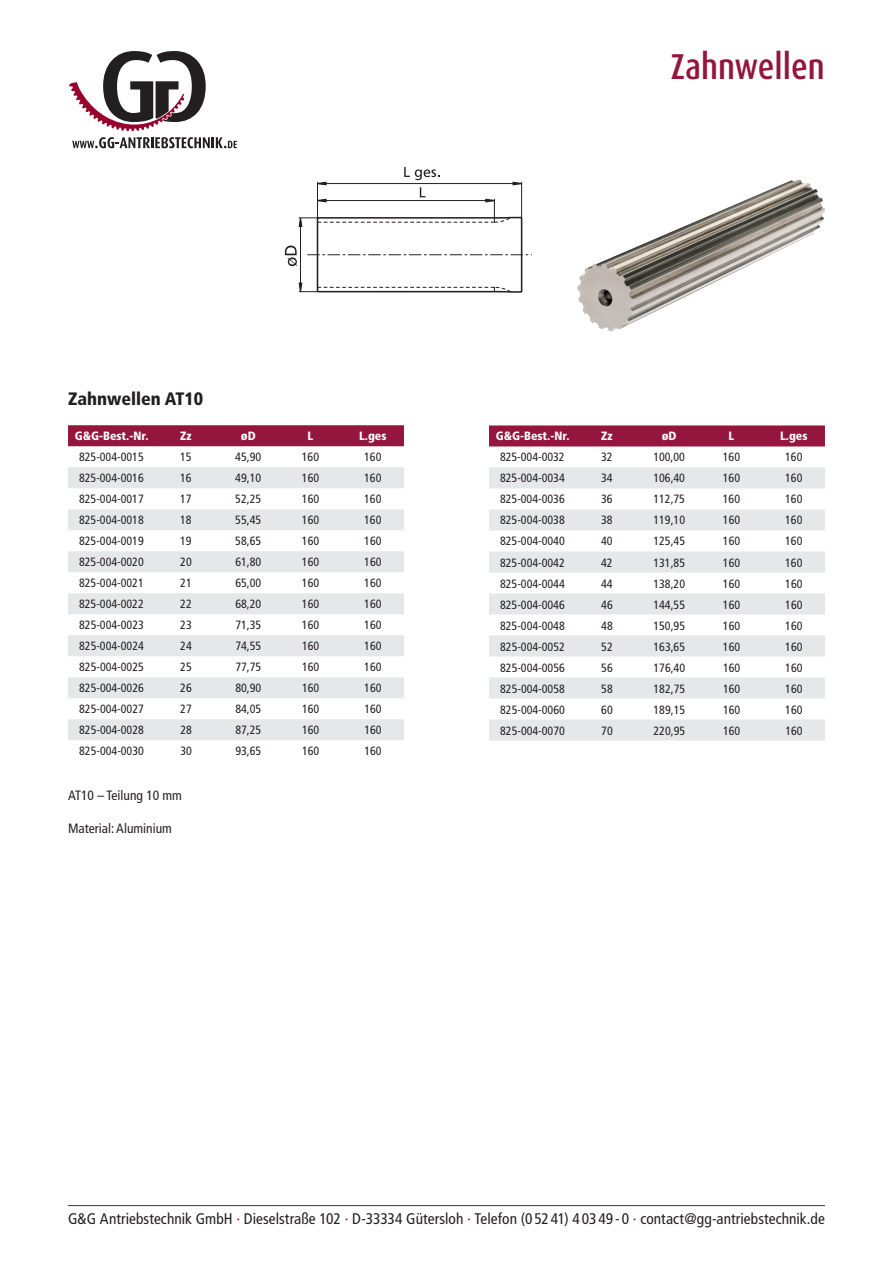
<style>
.page{position:relative;width:893px;height:1263px;background:#fff}
.page>*{position:absolute;margin:0;border:0;box-sizing:border-box;transform-origin:0 0}
.t1{font:500 36px "Dax Condensed";color:#94163d}
.t2{font:900 condensed 18px "Frutiger LT Std";color:#231f20}
.t3{font:condensed 15.3px "Frutiger LT Std";letter-spacing:.005em;color:#231f20}
.t4{font:condensed 13.5px "Frutiger LT Std";color:#231f20}
.t5{font:condensed 12px "Frutiger LT Std";color:#231f20}
.t6{font:900 condensed 12px "Frutiger LT Std";color:#fff}
.s1{color:#94163d}
</style>
<div class="page">
<hr style="left:68px;top:1205px;width:757px;height:1px;background:#94163d">
<svg style="left:285px;top:167px;width:247px;height:126px"></svg>
<img style="left:577px;top:180px;width:248px;height:151px">
<div style="left:68px;top:425px;width:336px;height:21px;background:#94163d"></div>
<svg style="left:68px;top:467px;width:336px;height:273px;fill:#e6e7e9"></svg>
<div style="left:489px;top:425px;width:336px;height:21px;background:#94163d"></div>
<svg style="left:489px;top:467px;width:336px;height:273px;fill:#e6e7e9"></svg>
<svg style="left:72px;top:137px;width:165px;height:11px"></svg>
<svg style="left:69px;top:51px;width:137px;height:80px"></svg>
<h1 class="t1" style="left:671px;top:47px;width:156px">Zahnwellen</h1>
<h2 class="t2" style="left:68px;top:388px;width:137px">Zahnwellen AT10</h2>
<p class="t6" style="left:75px;top:429px;width:75px">G&amp;G-Best.-Nr.</p>
<p class="t6" style="left:180px;top:429px;width:13px">Zz</p>
<p class="t6" style="left:241px;top:429px;width:16px">øD</p>
<p class="t6" style="left:308px;top:429px;width:7px">L</p>
<p class="t6" style="left:359px;top:429px;width:29px">L.ges</p>
<p class="t5" style="left:79px;top:450px;width:66px">825-004-0015</p>
<p class="t5" style="left:180px;top:450px;width:13px">15</p>
<p class="t5" style="left:235px;top:450px;width:27px">45,90</p>
<p class="t5" style="left:302px;top:450px;width:19px">160</p>
<p class="t5" style="left:364px;top:450px;width:19px">160</p>
<p class="t5" style="left:79px;top:471px;width:66px">825-004-0016</p>
<p class="t5" style="left:180px;top:471px;width:13px">16</p>
<p class="t5" style="left:235px;top:471px;width:27px">49,10</p>
<p class="t5" style="left:302px;top:471px;width:19px">160</p>
<p class="t5" style="left:364px;top:471px;width:19px">160</p>
<p class="t5" style="left:79px;top:492px;width:66px">825-004-0017</p>
<p class="t5" style="left:180px;top:492px;width:13px">17</p>
<p class="t5" style="left:235px;top:492px;width:27px">52,25</p>
<p class="t5" style="left:302px;top:492px;width:19px">160</p>
<p class="t5" style="left:364px;top:492px;width:19px">160</p>
<p class="t5" style="left:79px;top:513px;width:66px">825-004-0018</p>
<p class="t5" style="left:180px;top:513px;width:13px">18</p>
<p class="t5" style="left:235px;top:513px;width:27px">55,45</p>
<p class="t5" style="left:302px;top:513px;width:19px">160</p>
<p class="t5" style="left:364px;top:513px;width:19px">160</p>
<p class="t5" style="left:79px;top:534px;width:66px">825-004-0019</p>
<p class="t5" style="left:180px;top:534px;width:13px">19</p>
<p class="t5" style="left:235px;top:534px;width:27px">58,65</p>
<p class="t5" style="left:302px;top:534px;width:19px">160</p>
<p class="t5" style="left:364px;top:534px;width:19px">160</p>
<p class="t5" style="left:79px;top:555px;width:66px">825-004-0020</p>
<p class="t5" style="left:180px;top:555px;width:13px">20</p>
<p class="t5" style="left:235px;top:555px;width:27px">61,80</p>
<p class="t5" style="left:302px;top:555px;width:19px">160</p>
<p class="t5" style="left:364px;top:555px;width:19px">160</p>
<p class="t5" style="left:79px;top:576px;width:66px">825-004-0021</p>
<p class="t5" style="left:180px;top:576px;width:13px">21</p>
<p class="t5" style="left:235px;top:576px;width:27px">65,00</p>
<p class="t5" style="left:302px;top:576px;width:19px">160</p>
<p class="t5" style="left:364px;top:576px;width:19px">160</p>
<p class="t5" style="left:79px;top:597px;width:66px">825-004-0022</p>
<p class="t5" style="left:180px;top:597px;width:13px">22</p>
<p class="t5" style="left:235px;top:597px;width:27px">68,20</p>
<p class="t5" style="left:302px;top:597px;width:19px">160</p>
<p class="t5" style="left:364px;top:597px;width:19px">160</p>
<p class="t5" style="left:79px;top:618px;width:66px">825-004-0023</p>
<p class="t5" style="left:180px;top:618px;width:13px">23</p>
<p class="t5" style="left:235px;top:618px;width:27px">71,35</p>
<p class="t5" style="left:302px;top:618px;width:19px">160</p>
<p class="t5" style="left:364px;top:618px;width:19px">160</p>
<p class="t5" style="left:79px;top:639px;width:66px">825-004-0024</p>
<p class="t5" style="left:180px;top:639px;width:13px">24</p>
<p class="t5" style="left:235px;top:639px;width:27px">74,55</p>
<p class="t5" style="left:302px;top:639px;width:19px">160</p>
<p class="t5" style="left:364px;top:639px;width:19px">160</p>
<p class="t5" style="left:79px;top:660px;width:66px">825-004-0025</p>
<p class="t5" style="left:180px;top:660px;width:13px">25</p>
<p class="t5" style="left:235px;top:660px;width:27px">77,75</p>
<p class="t5" style="left:302px;top:660px;width:19px">160</p>
<p class="t5" style="left:364px;top:660px;width:19px">160</p>
<p class="t5" style="left:79px;top:681px;width:66px">825-004-0026</p>
<p class="t5" style="left:180px;top:681px;width:13px">26</p>
<p class="t5" style="left:235px;top:681px;width:27px">80,90</p>
<p class="t5" style="left:302px;top:681px;width:19px">160</p>
<p class="t5" style="left:364px;top:681px;width:19px">160</p>
<p class="t5" style="left:79px;top:702px;width:66px">825-004-0027</p>
<p class="t5" style="left:180px;top:702px;width:13px">27</p>
<p class="t5" style="left:235px;top:702px;width:27px">84,05</p>
<p class="t5" style="left:302px;top:702px;width:19px">160</p>
<p class="t5" style="left:364px;top:702px;width:19px">160</p>
<p class="t5" style="left:79px;top:723px;width:66px">825-004-0028</p>
<p class="t5" style="left:180px;top:723px;width:13px">28</p>
<p class="t5" style="left:235px;top:723px;width:27px">87,25</p>
<p class="t5" style="left:302px;top:723px;width:19px">160</p>
<p class="t5" style="left:364px;top:723px;width:19px">160</p>
<p class="t5" style="left:79px;top:744px;width:66px">825-004-0030</p>
<p class="t5" style="left:180px;top:744px;width:13px">30</p>
<p class="t5" style="left:235px;top:744px;width:27px">93,65</p>
<p class="t5" style="left:302px;top:744px;width:19px">160</p>
<p class="t5" style="left:364px;top:744px;width:19px">160</p>
<p class="t4" style="left:68px;top:788px;width:116px">AT10 – Teilung 10 mm</p>
<p class="t4" style="left:68px;top:820px;width:105px">Material: Aluminium</p>
<p class="t6" style="left:496px;top:429px;width:75px">G&amp;G-Best.-Nr.</p>
<p class="t6" style="left:601px;top:429px;width:13px">Zz</p>
<p class="t6" style="left:662px;top:429px;width:16px">øD</p>
<p class="t6" style="left:729px;top:429px;width:7px">L</p>
<p class="t6" style="left:780px;top:429px;width:29px">L.ges</p>
<p class="t5" style="left:500px;top:450px;width:66px">825-004-0032</p>
<p class="t5" style="left:601px;top:450px;width:13px">32</p>
<p class="t5" style="left:653px;top:450px;width:33px">100,00</p>
<p class="t5" style="left:723px;top:450px;width:19px">160</p>
<p class="t5" style="left:785px;top:450px;width:19px">160</p>
<p class="t5" style="left:500px;top:471px;width:66px">825-004-0034</p>
<p class="t5" style="left:601px;top:471px;width:13px">34</p>
<p class="t5" style="left:653px;top:471px;width:33px">106,40</p>
<p class="t5" style="left:723px;top:471px;width:19px">160</p>
<p class="t5" style="left:785px;top:471px;width:19px">160</p>
<p class="t5" style="left:500px;top:492px;width:66px">825-004-0036</p>
<p class="t5" style="left:601px;top:492px;width:13px">36</p>
<p class="t5" style="left:653px;top:492px;width:33px">112,75</p>
<p class="t5" style="left:723px;top:492px;width:19px">160</p>
<p class="t5" style="left:785px;top:492px;width:19px">160</p>
<p class="t5" style="left:500px;top:513px;width:66px">825-004-0038</p>
<p class="t5" style="left:601px;top:513px;width:13px">38</p>
<p class="t5" style="left:653px;top:513px;width:33px">119,10</p>
<p class="t5" style="left:723px;top:513px;width:19px">160</p>
<p class="t5" style="left:785px;top:513px;width:19px">160</p>
<p class="t5" style="left:500px;top:534px;width:66px">825-004-0040</p>
<p class="t5" style="left:601px;top:534px;width:13px">40</p>
<p class="t5" style="left:653px;top:534px;width:33px">125,45</p>
<p class="t5" style="left:723px;top:534px;width:19px">160</p>
<p class="t5" style="left:785px;top:534px;width:19px">160</p>
<p class="t5" style="left:500px;top:555px;width:66px">825-004-0042</p>
<p class="t5" style="left:601px;top:555px;width:13px">42</p>
<p class="t5" style="left:653px;top:555px;width:33px">131,85</p>
<p class="t5" style="left:723px;top:555px;width:19px">160</p>
<p class="t5" style="left:785px;top:555px;width:19px">160</p>
<p class="t5" style="left:500px;top:576px;width:66px">825-004-0044</p>
<p class="t5" style="left:601px;top:576px;width:13px">44</p>
<p class="t5" style="left:653px;top:576px;width:33px">138,20</p>
<p class="t5" style="left:723px;top:576px;width:19px">160</p>
<p class="t5" style="left:785px;top:576px;width:19px">160</p>
<p class="t5" style="left:500px;top:597px;width:66px">825-004-0046</p>
<p class="t5" style="left:601px;top:597px;width:13px">46</p>
<p class="t5" style="left:653px;top:597px;width:33px">144,55</p>
<p class="t5" style="left:723px;top:597px;width:19px">160</p>
<p class="t5" style="left:785px;top:597px;width:19px">160</p>
<p class="t5" style="left:500px;top:618px;width:66px">825-004-0048</p>
<p class="t5" style="left:601px;top:618px;width:13px">48</p>
<p class="t5" style="left:653px;top:618px;width:33px">150,95</p>
<p class="t5" style="left:723px;top:618px;width:19px">160</p>
<p class="t5" style="left:785px;top:618px;width:19px">160</p>
<p class="t5" style="left:500px;top:639px;width:66px">825-004-0052</p>
<p class="t5" style="left:601px;top:639px;width:13px">52</p>
<p class="t5" style="left:653px;top:639px;width:33px">163,65</p>
<p class="t5" style="left:723px;top:639px;width:19px">160</p>
<p class="t5" style="left:785px;top:639px;width:19px">160</p>
<p class="t5" style="left:500px;top:660px;width:66px">825-004-0056</p>
<p class="t5" style="left:601px;top:660px;width:13px">56</p>
<p class="t5" style="left:653px;top:660px;width:33px">176,40</p>
<p class="t5" style="left:723px;top:660px;width:19px">160</p>
<p class="t5" style="left:785px;top:660px;width:19px">160</p>
<p class="t5" style="left:500px;top:681px;width:66px">825-004-0058</p>
<p class="t5" style="left:601px;top:681px;width:13px">58</p>
<p class="t5" style="left:653px;top:681px;width:33px">182,75</p>
<p class="t5" style="left:723px;top:681px;width:19px">160</p>
<p class="t5" style="left:785px;top:681px;width:19px">160</p>
<p class="t5" style="left:500px;top:702px;width:66px">825-004-0060</p>
<p class="t5" style="left:601px;top:702px;width:13px">60</p>
<p class="t5" style="left:653px;top:702px;width:33px">189,15</p>
<p class="t5" style="left:723px;top:702px;width:19px">160</p>
<p class="t5" style="left:785px;top:702px;width:19px">160</p>
<p class="t5" style="left:500px;top:723px;width:66px">825-004-0070</p>
<p class="t5" style="left:601px;top:723px;width:13px">70</p>
<p class="t5" style="left:653px;top:723px;width:33px">220,95</p>
<p class="t5" style="left:723px;top:723px;width:19px">160</p>
<p class="t5" style="left:785px;top:723px;width:19px">160</p>
<p class="t3" style="left:68px;top:1209px;width:758px">G&amp;G Antriebstechnik GmbH <span class="s1">·</span> Dieselstraße 102 <span class="s1">·</span> D-33334 Gütersloh <span class="s1">·</span> Telefon (0 52 41) 4 03 49 - 0 <span class="s1">·</span> contact@gg-antriebstechnik.de</p>
</div>
